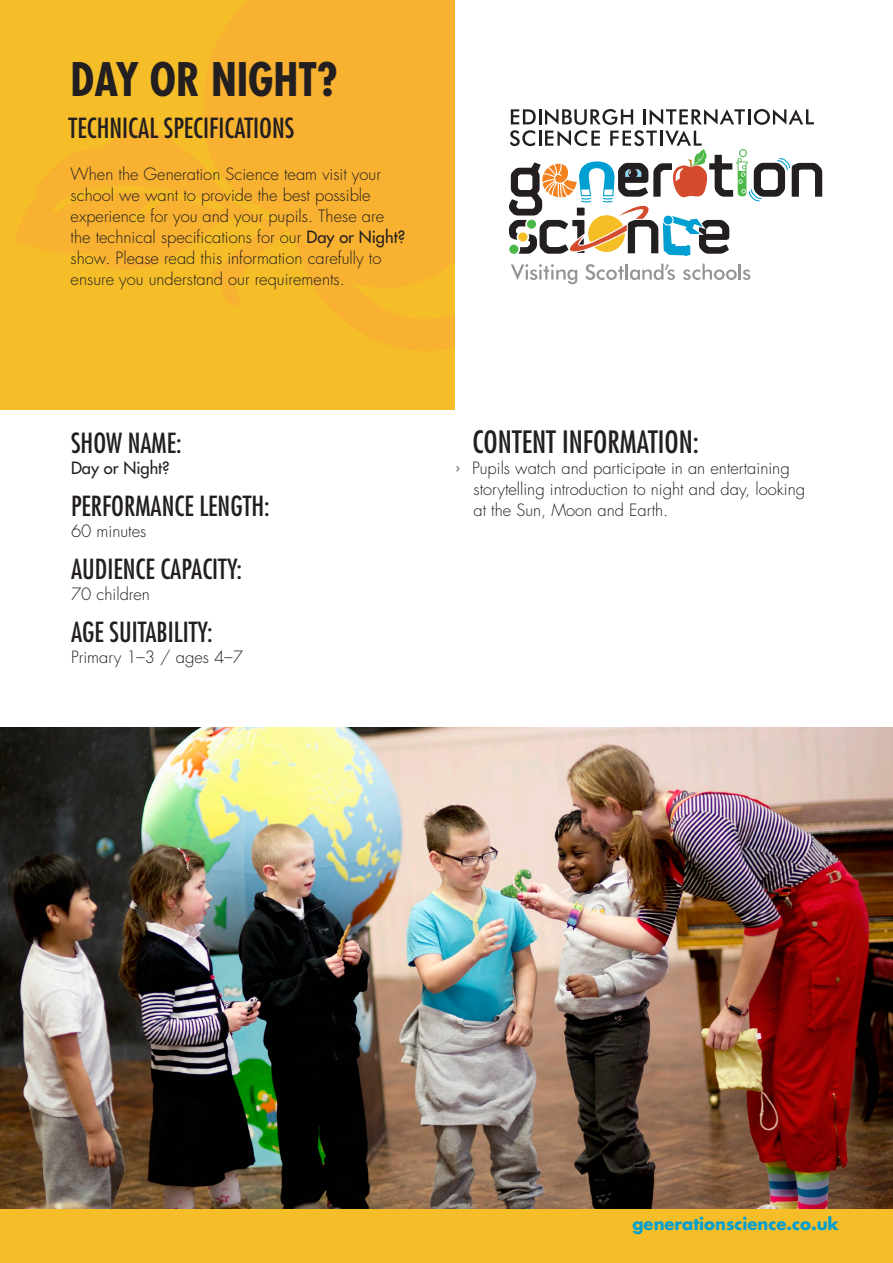
<style>
.page{position:relative;width:893px;height:1263px;background:#f5be28}
.page>*{position:absolute;margin:0;border:0;box-sizing:border-box;transform-origin:0 0}
.header3{font:700 condensed 45px "Futura Std";color:#231f20}
.Paragraph_Style_1{font:condensed 30px "Futura Std";color:#231f20}
.body{font:condensed 27px "Futura Std";color:#231f20}
.Normal_copy{font:condensed 27px "Futura Std";color:#231f20}
.body-2{font:300 16.5px/21px "Futura Std";color:#231f20}
.t1{font:700 16.5px "Futura Std";color:#009fd1}
.body-3{font:500 16.5px "Futura Std";color:#231f20}
.s1{font-weight:500}
</style>
<div class="page">
<svg style="left:15px;top:0;width:440px;height:351px;fill:#f8b130"></svg>
<div style="left:455px;top:0;width:438px;height:411px;background:#fff"></div>
<svg style="left:509px;top:109px;width:313px;height:147px"></svg>
<svg style="left:585px;top:264px;width:90px;height:16px"></svg>
<svg style="left:683px;top:264px;width:67px;height:16px"></svg>
<svg style="left:511px;top:264px;width:66px;height:20px"></svg>
<div style="left:0;top:410px;width:893px;height:799px;background:#fff"></div>
<img style="left:0;top:727px;width:893px;height:482px">
<p class="header3" style="left:71px;top:51px;width:268px">DAY OR NIGHT?</p>
<p class="Normal_copy" style="left:69px;top:112px;width:227px">TECHNICAL SPECIFICATIONS</p>
<p class="body-2" style="left:71px;top:164px;width:336px">When the Generation Science team visit your school we want to provide the best possible experience for you and your pupils. These are the technical specifications for our <span class="s1">Day or Night? </span>show. Please read this information carefully to ensure you understand our requirements.</p>
<p class="body" style="left:71px;top:427px;width:112px">SHOW NAME:</p>
<p class="body-3" style="left:71px;top:458px;width:100px">Day or Night?</p>
<p class="body" style="left:71px;top:490px;width:200px">PERFORMANCE LENGTH:</p>
<p class="body-2" style="left:71px;top:521px;width:77px">60 minutes</p>
<p class="body" style="left:71px;top:553px;width:173px">AUDIENCE CAPACITY:</p>
<p class="body-2" style="left:71px;top:584px;width:81px">70 children</p>
<p class="body" style="left:71px;top:616px;width:143px">AGE SUITABILITY:</p>
<p class="body-2" style="left:71px;top:647px;width:173px">Primary 1–3 / ages 4–7</p>
<p class="Paragraph_Style_1" style="left:472px;top:424px;width:228px">CONTENT INFORMATION:</p>
<p class="body-2" style="left:473px;top:458px;width:333px;text-indent:-18px">› Pupils watch and participate in an entertaining storytelling introduction to night and day, looking at the Sun, Moon and Earth.</p>
<p class="t1" style="left:632px;top:1213px;width:208px">generationscience.co.uk</p>
</div>
